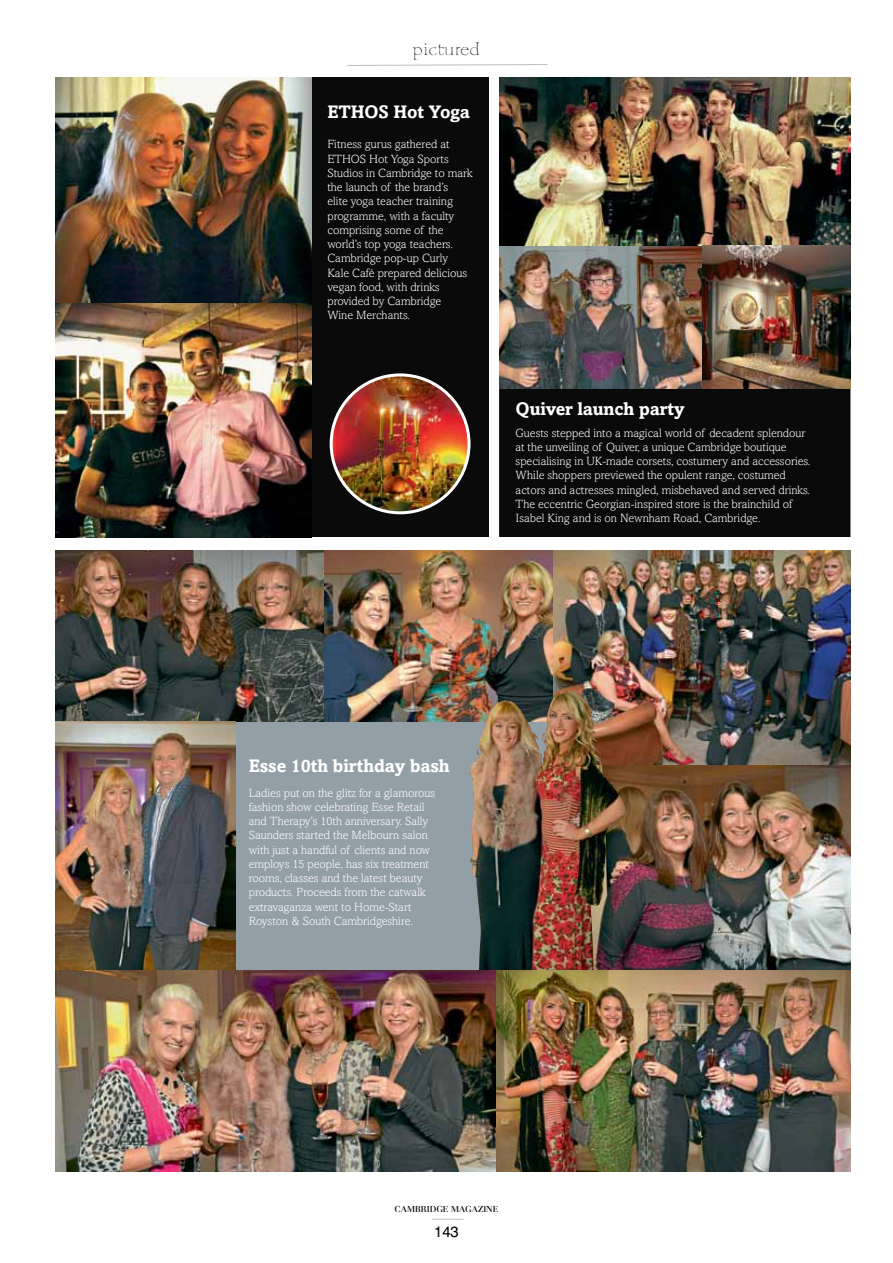
<style>
.page{position:relative;width:893px;height:1263px;background:#fff}
.page>*{position:absolute;margin:0;border:0;box-sizing:border-box;transform-origin:0 0}
.t1{font:700 18px "Amasis MT Std";letter-spacing:-.01em;color:#fff}
.t2{font:18px "Mithras ITC Std";color:#000}
.t3{font:15px "Swiss 721 BT";color:#000}
.t4{font:300 12px/14.2px "Amasis MT Std";color:#fff}
.t5{font:500 9px "Basilia Com";color:#000}
</style>
<div class="page">
<hr style="left:432px;top:1219px;width:31px;height:1px;background:#bcbec0">
<svg style="left:347px;top:64px;width:201px;height:2px"></svg>
<div style="left:56px;top:78px;width:432px;height:459px;background:#0a0a0b"></div>
<img style="left:55px;top:78px;width:256px;height:225px">
<img style="left:331px;top:375px;width:138px;height:138px;border-radius:69px">
<div style="left:330px;top:373px;width:140px;height:141px;border:3px solid #fff;border-radius:50%"></div>
<svg style="left:235px;top:722px;width:349px;height:248px;fill:#939fa7"></svg>
<img style="left:552px;top:551px;width:298px;height:214px">
<img style="left:55px;top:551px;width:269px;height:171px">
<img style="left:324px;top:551px;width:228px;height:171px">
<img style="left:584px;top:765px;width:266px;height:205px">
<img style="left:469px;top:693px;width:96px;height:87px">
<img style="left:496px;top:970px;width:354px;height:201px">
<img style="left:55px;top:722px;width:180px;height:248px">
<img style="left:55px;top:303px;width:256px;height:234px">
<img style="left:55px;top:970px;width:441px;height:201px">
<div style="left:499px;top:77px;width:351px;height:460px;background:#0a0a0b"></div>
<img style="left:499px;top:77px;width:351px;height:312px">
<h1 class="t2" style="left:413px;top:40px;width:69px">pictured</h1>
<h1 class="t1" style="left:327px;top:101px;width:144px">ETHOS Hot Yoga</h1>
<p class="t4" style="left:327px;top:137px;width:147px">Fitness gurus gathered at<br>ETHOS Hot Yoga Sports<br>Studios in Cambridge to mark the launch of the brand’s<br>elite yoga teacher training programme, with a faculty comprising some of the world’s top yoga teachers.<br>Cambridge pop-up Curly<br>Kale Café prepared delicious vegan food, with drinks provided by Cambridge<br>Wine Merchants.</p>
<h1 class="t1" style="left:516px;top:398px;width:171px">Quiver launch party</h1>
<p class="t4" style="left:516px;top:425px;width:296px">Guests stepped into a magical world of decadent splendour at the unveiling of Quiver, a unique Cambridge boutique specialising in UK-made corsets, costumery and accessories.<br>While shoppers previewed the opulent range, costumed actors and actresses mingled, misbehaved and served drinks.<br>The eccentric Georgian-inspired store is the brainchild of Isabel King and is on Newnham Road, Cambridge.</p>
<h1 class="t1" style="left:249px;top:755px;width:203px">Esse 10th birthday bash</h1>
<p class="t4" style="left:249px;top:785px;width:188px">Ladies put on the glitz for a glamorous fashion show celebrating Esse Retail and Therapy’s 10th anniversary. Sally Saunders started the Melbourn salon with just a handful of clients and now employs 15 people, has six treatment rooms, classes and the latest beauty products. Proceeds from the catwalk extravaganza went to Home-Start Royston &amp; South Cambridgeshire.</p>
<p class="t5" style="left:395px;top:1204px;width:105px">CAMBRIDGE MAGAZINE</p>
<p class="t3" style="left:434px;top:1222px;width:26px">143</p>
</div>
